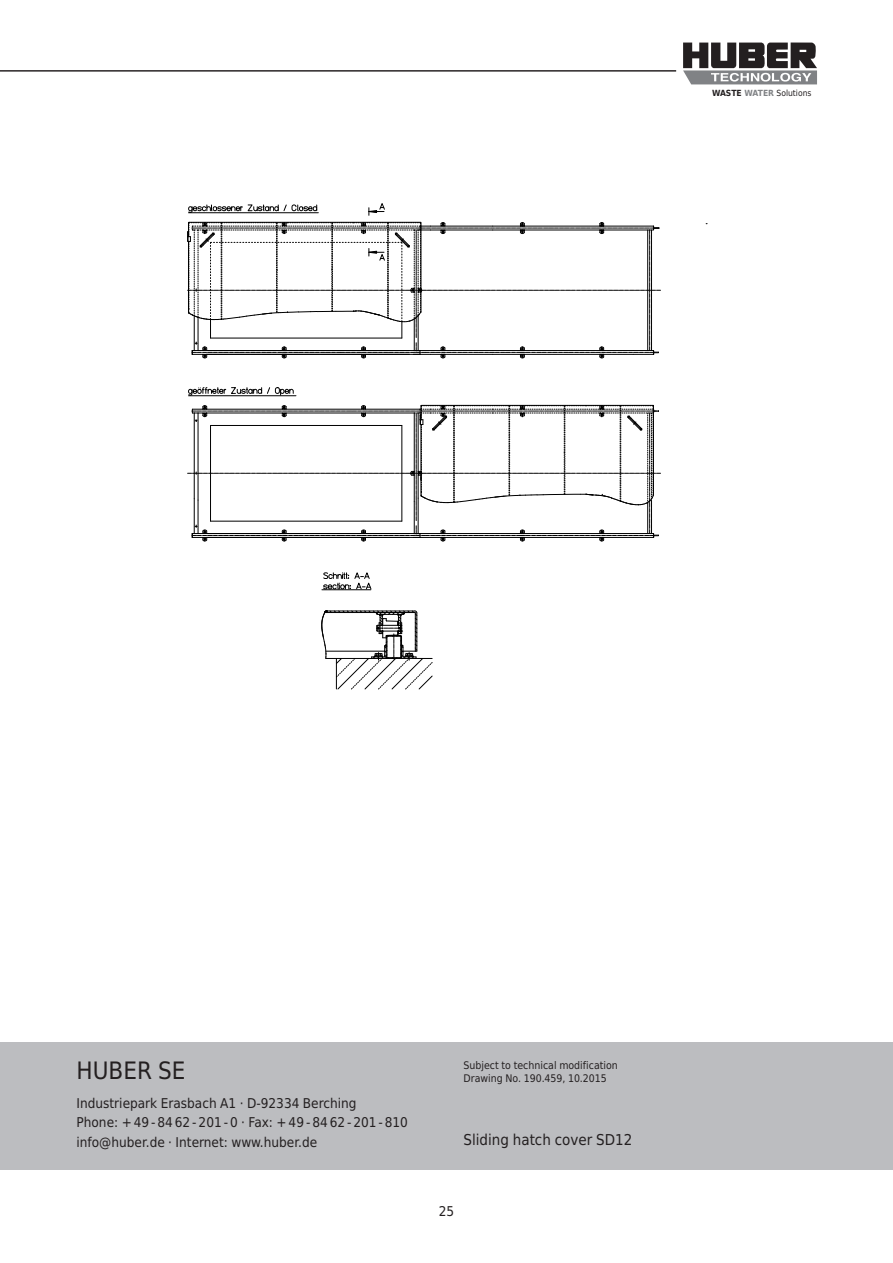
<style>
.page{position:relative;width:893px;height:1263px;background:#fff}
.page>*{position:absolute;margin:0;border:0;box-sizing:border-box;transform-origin:0 0}
.t1{font:24px "Huber Tec";color:#231f20}
.t2{font:15px "Huber Tec";color:#231f20}
.t3{font:13.5px/19.5px "Huber Tec";color:#231f20}
.t4{font:10.5px/13.5px "Huber Tec";color:#231f20}
.t5{font:8.55px "Huber Tec";color:#231f20}
.s1{font-weight:700}
.s2{font-weight:700;color:#808285}
</style>
<div class="page">
<svg style="left:683px;top:43px;width:134px;height:41px"></svg>
<hr style="left:0;top:71px;width:676px;height:1px;background:#231f20">
<div style="left:0;top:1042px;width:893px;height:127px;background:#bcbdc0"></div>
<svg style="left:0;top:71px;width:13px;height:1px"></svg>
<hr style="left:322px;top:589px;width:49px;height:1px;background:#000">
<svg style="left:321px;top:610px;width:112px;height:79px"></svg>
<svg style="left:323px;top:572px;width:49px;height:18px"></svg>
<svg style="left:368px;top:203px;width:17px;height:12px"></svg>
<hr style="left:188px;top:395px;width:108px;height:1px;background:#000">
<svg style="left:188px;top:405px;width:472px;height:137px"></svg>
<svg style="left:187px;top:222px;width:473px;height:137px"></svg>
<svg style="left:188px;top:387px;width:106px;height:9px"></svg>
<svg style="left:188px;top:204px;width:130px;height:9px"></svg>
<p class="t5" style="left:712px;top:86px;width:101px"><span class="s1">WASTE</span> <span class="s2">WATER</span> Solutions</p>
<h1 class="t1" style="left:77px;top:1057px;width:111px">HUBER SE</h1>
<p class="t3" style="left:77px;top:1093px;width:333px">Industriepark Erasbach A1 · D-92334 Berching<br>Phone: +49-8462-201-0 · Fax: +49-8462-201-810 info@huber.de · Internet: www.huber.de</p>
<p class="t4" style="left:463px;top:1058px;width:156px">Subject to technical modification<br>Drawing No. 190.459, 10.2015</p>
<p class="t2" style="left:463px;top:1131px;width:170px">Sliding hatch cover SD12</p>
<p class="t3" style="left:439px;top:1201px;width:17px">25</p>
</div>
